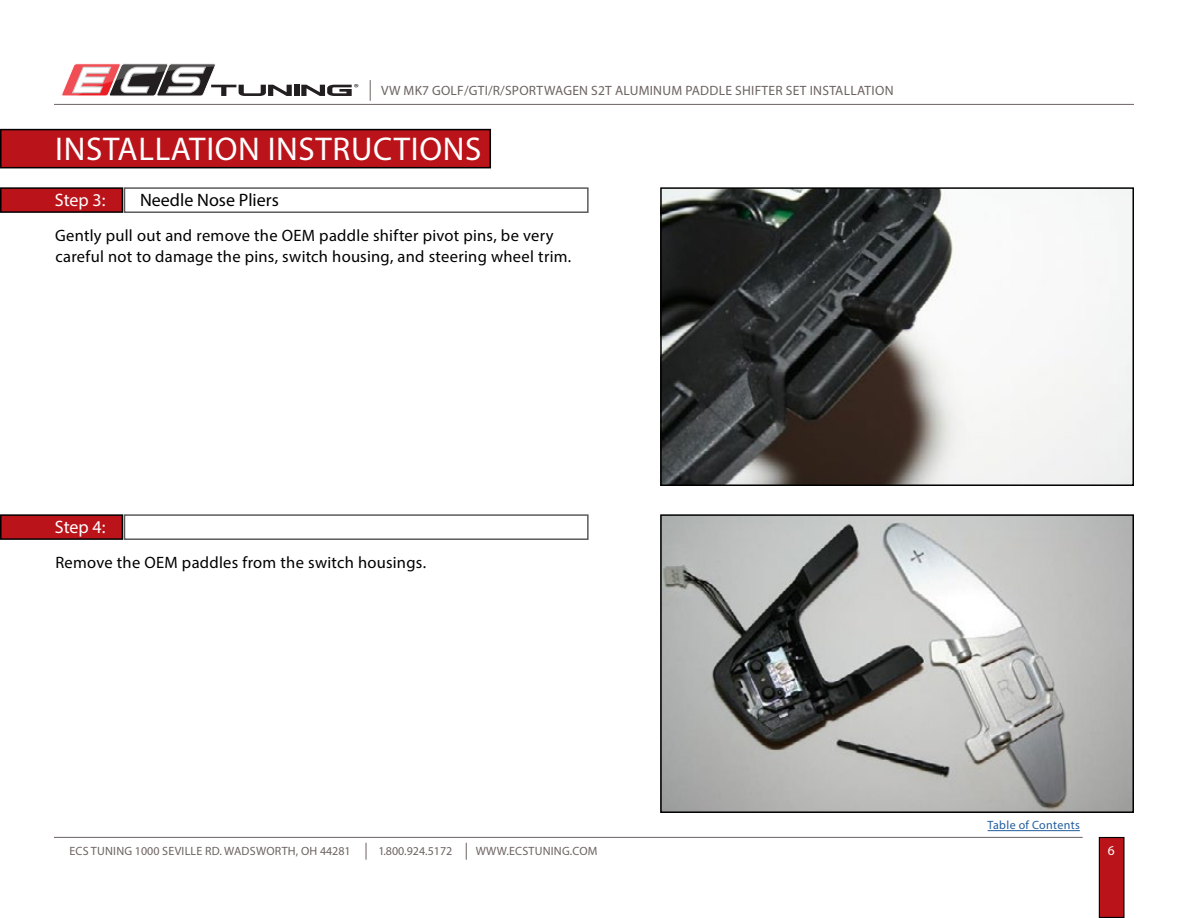
<style>
.page{position:relative;width:1188px;height:918px;background:#fff}
.page>*{position:absolute;margin:0;border:0;box-sizing:border-box;transform-origin:0 0}
.t1{font:33px "Myriad Pro";letter-spacing:.02em;color:#fff}
.t2{font:18px "Myriad Pro";color:#000}
.t3{font:18px "Myriad Pro";letter-spacing:-.005em;color:#fff}
.t4{font:16.5px/21px "Myriad Pro";letter-spacing:.02em;color:#000}
.t5{font:13.5px "Myriad Pro";letter-spacing:.02em;color:#6c6361}
.t6{font:13.5px "Myriad Pro";color:#fff}
.t7{font:12px "Myriad Pro";letter-spacing:.02em;color:#6c6361}
.t8{font:12px "Myriad Pro";letter-spacing:.025em;color:#215e9e}
.t9{font:12px "Myriad Pro";color:#6c6361}
.t10{font:10.2px "Myriad";color:#231f20;scale:1.19 1}
</style>
<div class="page">
<div style="left:1099px;top:838px;width:25px;height:79px;background:#ba141a"></div>
<div style="left:1099px;top:837px;width:26px;height:81px;border:1px solid #000"></div>
<hr style="left:54px;top:837px;width:1029px;height:1px;background:#6c6361">
<svg style="left:366px;top:843px;width:1px;height:17px"></svg>
<svg style="left:466px;top:843px;width:1px;height:17px"></svg>
<hr style="left:54px;top:104px;width:1080px;height:1px;background:#6c6361">
<svg style="left:370px;top:80px;width:1px;height:21px"></svg>
<svg style="left:301px;top:85px;width:51px;height:11px"></svg>
<div style="left:294px;top:85px;width:5px;height:11px;background:#231f20"></div>
<svg style="left:61px;top:63px;width:231px;height:33px"></svg>
<hr style="left:988px;top:830px;width:92px;height:1px;background:#215e9e">
<img style="left:663px;top:190px;width:468px;height:293px">
<div style="left:660px;top:187px;width:474px;height:299px;border:2px solid #000"></div>
<img style="left:663px;top:517px;width:468px;height:293px">
<div style="left:660px;top:514px;width:474px;height:299px;border:2px solid #000"></div>
<div style="left:1px;top:188px;width:121px;height:24px;background:#ba141a"></div>
<div style="left:0;top:187px;width:123px;height:26px;border:2px solid #000"></div>
<div style="left:1px;top:515px;width:121px;height:24px;background:#ba141a"></div>
<div style="left:0;top:514px;width:123px;height:26px;border:2px solid #000"></div>
<div style="left:1px;top:130px;width:489px;height:38px;background:#ba141a"></div>
<div style="left:0;top:129px;width:491px;height:39px;border:2px solid #000"></div>
<p class="t10" style="left:354px;top:81px;width:6px">®</p>
<p class="t5" style="left:381px;top:82px;width:514px">VW MK7 GOLF/GTI/R/SPORTWAGEN S2T ALUMINUM PADDLE SHIFTER SET INSTALLATION</p>
<h1 class="t1" style="left:55px;top:128px;width:428px">INSTALLATION INSTRUCTIONS</h1>
<p class="t2" style="left:140px;top:189px;width:140px">Needle Nose Pliers</p>
<p class="t4" style="left:55px;top:224px;width:518px">Gently pull out and remove the OEM paddle shifter pivot pins, be very careful not to damage the pins, switch housing, and steering wheel trim.</p>
<p class="t3" style="left:55px;top:189px;width:52px">Step 3:</p>
<p class="t3" style="left:55px;top:516px;width:52px">Step 4:</p>
<p class="t4" style="left:55px;top:551px;width:372px">Remove the OEM paddles from the switch housings.</p>
<p class="t8" style="left:988px;top:818px;width:94px">Table of Contents</p>
<p class="t7" style="left:69px;top:844px;width:283px">ECS TUNING 1000 SEVILLE RD. WADSWORTH, OH 44281</p>
<p class="t9" style="left:378px;top:844px;width:75px">1.800.924.5172</p>
<p class="t7" style="left:476px;top:844px;width:123px">WWW.ECSTUNING.COM</p>
<p class="t6" style="left:1108px;top:842px;width:8px">6</p>
</div>
